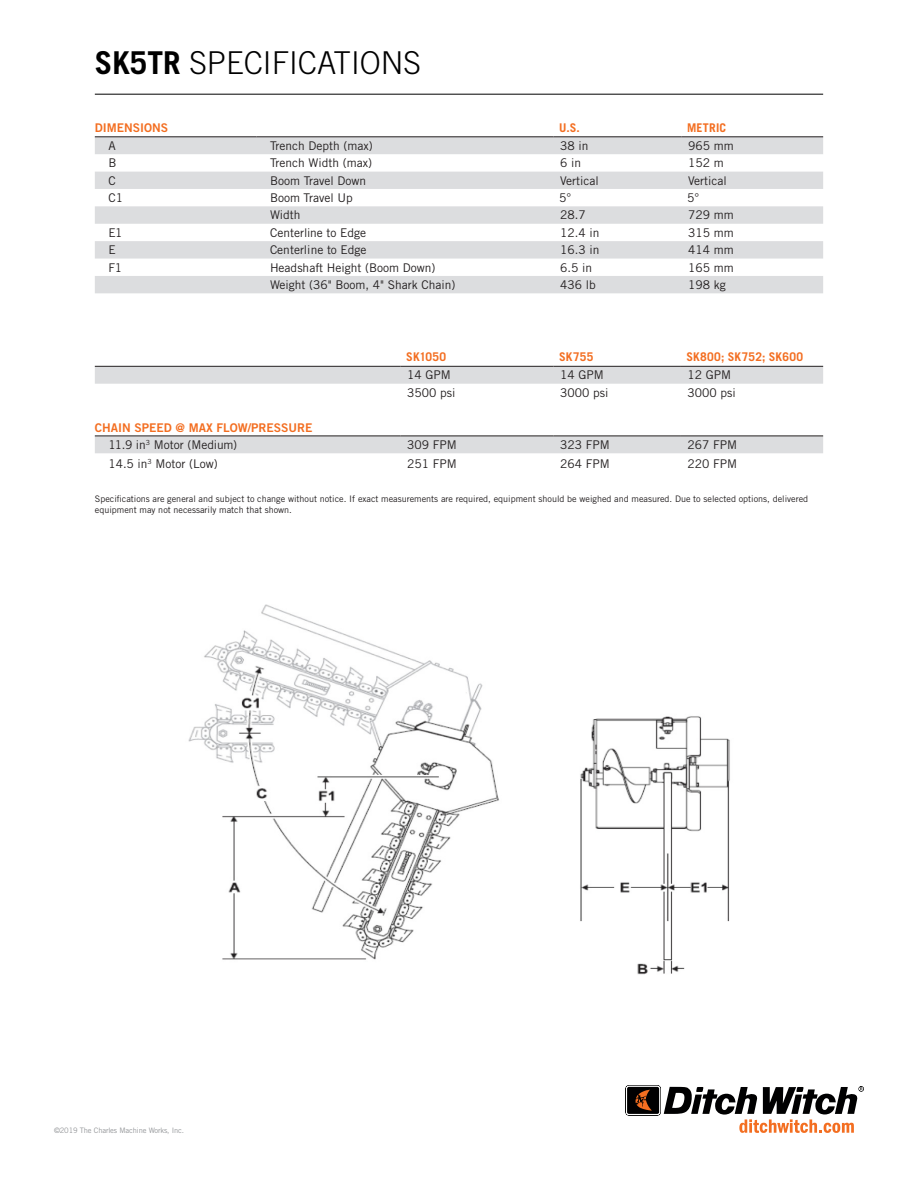
<style>
.page{position:relative;width:918px;height:1188px;background:#fff}
.page>*{position:absolute;margin:0;border:0;box-sizing:border-box;transform-origin:0 0}
.t1{font:300 31.5px "Trade Gothic LT Std";color:#000}
.t2{font:12px "Trade Gothic LT Std";color:#231f20}
.t3{font:700 12px "Trade Gothic LT Std";letter-spacing:.02em;color:#f36e21}
.t4{font:12px "Trade Gothic LT Std Bd 2";color:#f36e21}
.t5{font:9px/10.8px "Trade Gothic LT Std";color:#231f20}
.Small_Featre_text_BA{font:7.5px "Trade Gothic LT Std";letter-spacing:-.02em;color:#939598}
.s1{font-weight:700}
</style>
<div class="page">
<img style="left:188px;top:604px;width:542px;height:371px">
<svg style="left:95px;top:138px;width:728px;height:155px;fill:#dcdddf"></svg>
<hr style="left:95px;top:137px;width:161px;height:1px;background:#231f20">
<hr style="left:256px;top:137px;width:298px;height:1px;background:#231f20">
<hr style="left:554px;top:137px;width:127px;height:1px;background:#231f20">
<hr style="left:681px;top:137px;width:142px;height:1px;background:#231f20">
<svg style="left:95px;top:366px;width:728px;height:87px"></svg>
<svg style="left:95px;top:419px;width:728px;height:17px"></svg>
<hr style="left:95px;top:366px;width:306px;height:1px;background:#231f20">
<hr style="left:401px;top:366px;width:152px;height:1px;background:#231f20">
<hr style="left:554px;top:366px;width:127px;height:1px;background:#231f20">
<hr style="left:681px;top:366px;width:142px;height:1px;background:#231f20">
<hr style="left:95px;top:436px;width:306px;height:1px;background:#231f20">
<hr style="left:401px;top:436px;width:152px;height:1px;background:#231f20">
<hr style="left:554px;top:436px;width:127px;height:1px;background:#231f20">
<hr style="left:681px;top:436px;width:142px;height:1px;background:#231f20">
<hr style="left:95px;top:94px;width:728px;height:1px;background:#000">
<svg style="left:625px;top:1085px;width:239px;height:48px"></svg>
<p class="t1" style="left:95px;top:44px;width:328px"><span class="s1">SK5TR</span> SPECIFICATIONS</p>
<p class="t4" style="left:95px;top:120px;width:75px">DIMENSIONS</p>
<p class="t3" style="left:559px;top:120px;width:22px">U.S.</p>
<p class="t3" style="left:687px;top:120px;width:41px">METRIC</p>
<p class="t2" style="left:108px;top:138px;width:9px">A</p>
<p class="t2" style="left:270px;top:138px;width:104px">Trench Depth (max)</p>
<p class="t2" style="left:560px;top:138px;width:30px">38 in</p>
<p class="t2" style="left:688px;top:138px;width:47px">965 mm</p>
<p class="t2" style="left:108px;top:156px;width:10px">B</p>
<p class="t2" style="left:270px;top:156px;width:103px">Trench Width (max)</p>
<p class="t2" style="left:560px;top:156px;width:22px">6 in</p>
<p class="t2" style="left:688px;top:156px;width:37px">152 m</p>
<p class="t2" style="left:108px;top:173px;width:9px">C</p>
<p class="t2" style="left:270px;top:173px;width:98px">Boom Travel Down</p>
<p class="t2" style="left:560px;top:173px;width:40px">Vertical</p>
<p class="t2" style="left:688px;top:173px;width:40px">Vertical</p>
<p class="t2" style="left:108px;top:190px;width:16px">C1</p>
<p class="t2" style="left:270px;top:190px;width:84px">Boom Travel Up</p>
<p class="t2" style="left:559px;top:190px;width:14px">5°</p>
<p class="t2" style="left:687px;top:190px;width:14px">5°</p>
<p class="t2" style="left:270px;top:208px;width:32px">Width</p>
<p class="t2" style="left:560px;top:208px;width:27px">28.7</p>
<p class="t2" style="left:688px;top:208px;width:47px">729 mm</p>
<p class="t2" style="left:108px;top:225px;width:16px">E1</p>
<p class="t2" style="left:270px;top:225px;width:98px">Centerline to Edge</p>
<p class="t2" style="left:560px;top:225px;width:41px">12.4 in</p>
<p class="t2" style="left:688px;top:225px;width:47px">315 mm</p>
<p class="t2" style="left:108px;top:243px;width:9px">E</p>
<p class="t2" style="left:270px;top:243px;width:98px">Centerline to Edge</p>
<p class="t2" style="left:560px;top:243px;width:41px">16.3 in</p>
<p class="t2" style="left:688px;top:243px;width:47px">414 mm</p>
<p class="t2" style="left:108px;top:260px;width:15px">F1</p>
<p class="t2" style="left:270px;top:260px;width:167px">Headshaft Height (Boom Down)</p>
<p class="t2" style="left:560px;top:260px;width:33px">6.5 in</p>
<p class="t2" style="left:688px;top:260px;width:47px">165 mm</p>
<p class="t2" style="left:270px;top:277px;width:187px">Weight (36" Boom, 4" Shark Chain)</p>
<p class="t2" style="left:560px;top:277px;width:37px">436 lb</p>
<p class="t2" style="left:688px;top:277px;width:39px">198 kg</p>
<p class="t3" style="left:406px;top:350px;width:42px">SK1050</p>
<p class="t3" style="left:559px;top:350px;width:36px">SK755</p>
<p class="t3" style="left:687px;top:350px;width:118px">SK800; SK752; SK600</p>
<p class="t2" style="left:407px;top:368px;width:45px">14 GPM</p>
<p class="t2" style="left:560px;top:368px;width:45px">14 GPM</p>
<p class="t2" style="left:688px;top:368px;width:45px">12 GPM</p>
<p class="t2" style="left:407px;top:385px;width:50px">3500 psi</p>
<p class="t2" style="left:560px;top:385px;width:50px">3000 psi</p>
<p class="t2" style="left:688px;top:385px;width:50px">3000 psi</p>
<p class="t4" style="left:95px;top:420px;width:219px">CHAIN SPEED @ MAX FLOW/PRESSURE</p>
<p class="t2" style="left:108px;top:437px;width:130px">11.9 in<sup>3</sup> Motor (Medium)</p>
<p class="t2" style="left:407px;top:437px;width:51px">309 FPM</p>
<p class="t2" style="left:560px;top:437px;width:51px">323 FPM</p>
<p class="t2" style="left:688px;top:437px;width:51px">267 FPM</p>
<p class="t2" style="left:108px;top:456px;width:111px">14.5 in<sup>3</sup> Motor (Low)</p>
<p class="t2" style="left:407px;top:456px;width:51px">251 FPM</p>
<p class="t2" style="left:560px;top:456px;width:51px">264 FPM</p>
<p class="t2" style="left:688px;top:456px;width:51px">220 FPM</p>
<p class="t5" style="left:95px;top:493px;width:715px">Specifications are general and subject to change without notice. If exact measurements are required, equipment should be weighed and measured. Due to selected options, delivered equipment may not necessarily match that shown.</p>
<p class="Small_Featre_text_BA" style="left:54px;top:1126px;width:131px">©2019 The Charles Machine Works, Inc.</p>
</div>
